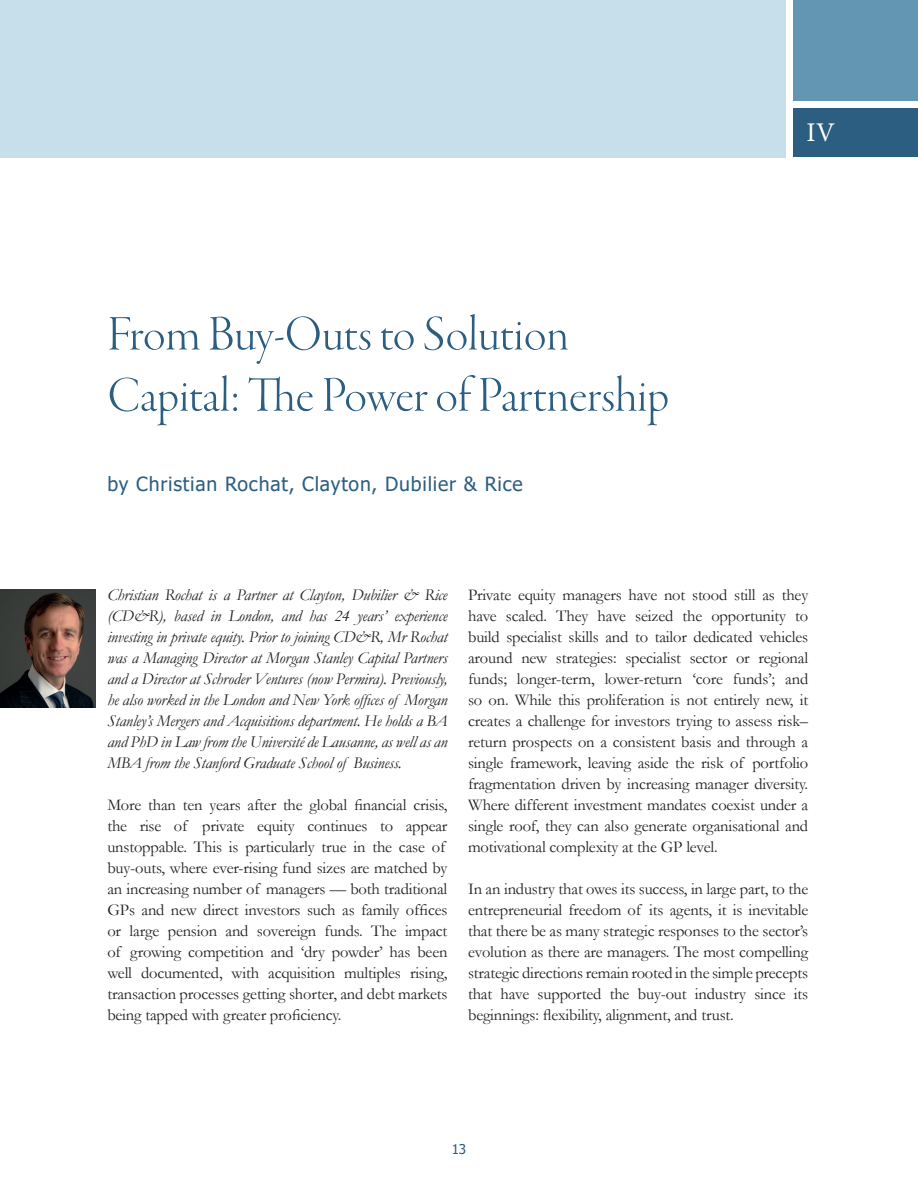
<style>
.page{position:relative;width:918px;height:1188px;background:#fff}
.page>*{position:absolute;margin:0;border:0;box-sizing:border-box;transform-origin:0 0}
.t1{font:51px/61.2px "Garamond Premr Pro Lt Disp";color:#2b5e81}
.t2{font:27px "Minion Pro";color:#fff}
.t3{font:19.5px "Tahoma";letter-spacing:.04em;color:#2b5e81}
.t4{font:16.5px/21px "Garamond";letter-spacing:-.01em;color:#231f20;text-align:justify}
.t5{font:italic 16.5px/21px "Garamond";letter-spacing:-.01em;color:#231f20;text-align:justify}
.t6{font:13.5px "Tahoma";color:#2b5e81}
</style>
<div class="page">
<div style="left:794px;top:0;width:124px;height:101px;background:#6296b3"></div>
<div style="left:0;top:0;width:785px;height:157px;background:#c6dfeb"></div>
<div style="left:794px;top:109px;width:124px;height:48px;background:#2b5e81"></div>
<img style="left:0;top:590px;width:95px;height:117px">
<h1 class="t1" style="left:107px;top:305px;width:563px">From Buy-Outs to Solution<br>Capital: The Power of Partnership</h1>
<p class="t3" style="left:107px;top:471px;width:417px">by Christian Rochat, Clayton, Dubilier &amp; Rice</p>
<h2 class="t2" style="left:807px;top:114px;width:30px">IV</h2>
<p class="t5" style="left:107px;top:584px;width:342px">Christian Rochat is a Partner at Clayton, Dubilier &amp; Rice (CD&amp;R), based in London, and has 24 years’ experience investing in private equity. Prior to joining CD&amp;R, Mr Rochat was a Managing Director at Morgan Stanley Capital Partners and a Director at Schroder Ventures (now Permira). Previously, he also worked in the London and New York offices of Morgan Stanley’s Mergers and Acquisitions department. He holds a BA and PhD in Law from the Université de Lausanne, as well as an MBA from the Stanford Graduate School of Business.</p>
<p class="t4" style="left:107px;top:794px;width:342px;text-align:left">More than ten years after the global financial crisis, the rise of private equity continues to appear unstoppable. This is particularly true in the case of buy-outs, where ever-rising fund sizes are matched by an increasing number of managers — both traditional GPs and new direct investors such as family offices or large pension and sovereign funds. The impact of growing competition and ‘dry powder’ has been well documented, with acquisition multiples rising, transaction processes getting shorter, and debt markets being tapped with greater proficiency.</p>
<p class="t4" style="left:468px;top:584px;width:342px">Private equity managers have not stood still as they have scaled. They have seized the opportunity to build specialist skills and to tailor dedicated vehicles around new strategies: specialist sector or regional funds; longer-term, lower-return ‘core funds’; and so on. While this proliferation is not entirely new, it creates a challenge for investors trying to assess risk– return prospects on a consistent basis and through a single framework, leaving aside the risk of portfolio fragmentation driven by increasing manager diversity.<br>Where different investment mandates coexist under a single roof, they can also generate organisational and motivational complexity at the GP level.</p>
<p class="t4" style="left:468px;top:878px;width:342px">In an industry that owes its success, in large part, to the entrepreneurial freedom of its agents, it is inevitable that there be as many strategic responses to the sector’s evolution as there are managers. The most compelling strategic directions remain rooted in the simple precepts that have supported the buy-out industry since its beginnings: flexibility, alignment, and trust.</p>
<p class="t6" style="left:452px;top:1140px;width:16px">13</p>
</div>
